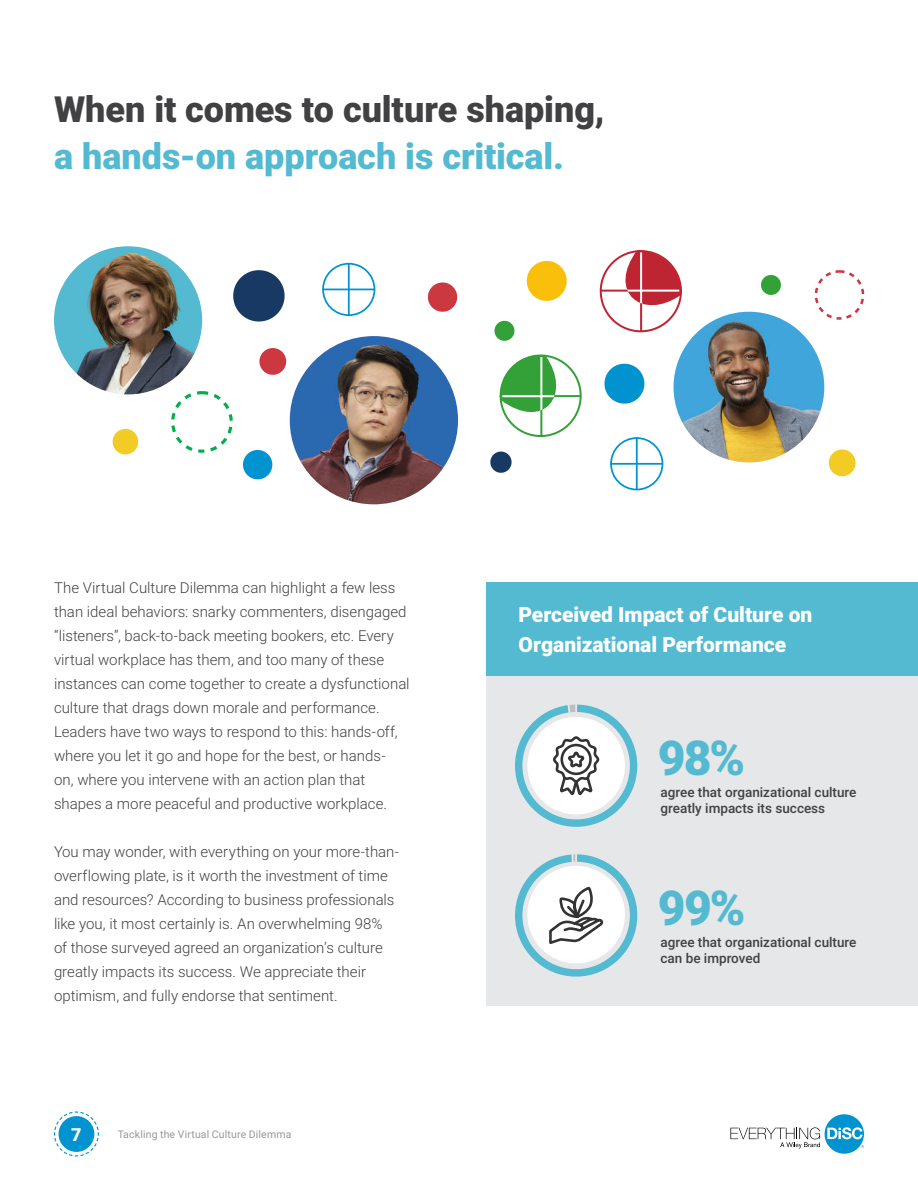
<style>
.page{position:relative;width:918px;height:1188px;background:#fff}
.page>*{position:absolute;margin:0;border:0;box-sizing:border-box;transform-origin:0 0}
.t1{font:900 48.15px "Roboto";color:#53bad1}
.t2{font:900 36px "Roboto";color:#414042}
.t3{font:900 36px "Roboto";color:#53bad1}
.t4{font:900 21px/30px "Roboto";color:#fff}
.t5{font:900 18px "Roboto";color:#fff}
.t6{font:300 15px/24px "Roboto";color:#414042}
.t7{font:500 13.5px/16.5px "Roboto";color:#414042}
.t8{font:10.5px "Roboto";letter-spacing:.015em;color:#98989a}
</style>
<div class="page">
<svg style="left:730px;top:1114px;width:134px;height:40px"></svg>
<svg style="left:54px;top:1111px;width:45px;height:46px"></svg>
<div style="left:486px;top:676px;width:432px;height:330px;background:#e6e7e8"></div>
<div style="left:486px;top:582px;width:432px;height:94px;background:#53bad1"></div>
<svg style="left:515px;top:854px;width:122px;height:123px"></svg>
<svg style="left:515px;top:705px;width:122px;height:122px"></svg>
<img style="left:54px;top:246px;width:148px;height:148px;border-radius:74px">
<img style="left:290px;top:336px;width:168px;height:168px;border-radius:84px">
<img style="left:674px;top:312px;width:150px;height:151px;border-radius:75px">
<svg style="left:499px;top:354px;width:83px;height:83px"></svg>
<svg style="left:599px;top:250px;width:83px;height:83px"></svg>
<svg style="left:604px;top:364px;width:40px;height:40px"></svg>
<svg style="left:527px;top:261px;width:40px;height:40px"></svg>
<svg style="left:494px;top:321px;width:20px;height:20px"></svg>
<svg style="left:233px;top:270px;width:52px;height:52px"></svg>
<svg style="left:259px;top:348px;width:27px;height:27px"></svg>
<svg style="left:113px;top:429px;width:25px;height:25px"></svg>
<svg style="left:829px;top:449px;width:27px;height:27px"></svg>
<svg style="left:171px;top:391px;width:62px;height:62px"></svg>
<svg style="left:815px;top:270px;width:49px;height:50px"></svg>
<svg style="left:428px;top:282px;width:29px;height:30px"></svg>
<svg style="left:243px;top:450px;width:29px;height:29px"></svg>
<svg style="left:490px;top:452px;width:22px;height:21px"></svg>
<svg style="left:761px;top:275px;width:20px;height:20px"></svg>
<div style="left:610px;top:437px;width:53px;height:53px;border:2px solid #0093d0;border-radius:50%"></div>
<hr style="left:636px;top:438px;width:2px;height:52px;background:#0093d0">
<hr style="left:611px;top:463px;width:52px;height:2px;background:#0093d0">
<div style="left:322px;top:263px;width:53px;height:53px;border:2px solid #0093d0;border-radius:50%"></div>
<hr style="left:348px;top:263px;width:2px;height:53px;background:#0093d0">
<hr style="left:323px;top:289px;width:52px;height:1px;background:#0093d0">
<h2 class="t2" style="left:54px;top:83px;width:552px">When it comes to culture shaping,</h2>
<h2 class="t3" style="left:54px;top:131px;width:512px">a hands-on approach is critical.</h2>
<p class="t6" style="left:54px;top:575px;width:357px">The Virtual Culture Dilemma can highlight a few less than ideal behaviors: snarky commenters, disengaged “listeners”, back-to-back meeting bookers, etc. Every virtual workplace has them, and too many of these instances can come together to create a dysfunctional culture that drags down morale and performance.<br>Leaders have two ways to respond to this: hands-off, where you let it go and hope for the best, or hands-<br>on, where you intervene with an action plan that shapes a more peaceful and productive workplace.</p>
<p class="t6" style="left:54px;top:839px;width:347px">You may wonder, with everything on your more-than&shy;overflowing plate, is it worth the investment of time and resources? According to business professionals like you, it most certainly is. An overwhelming 98% of those surveyed agreed an organization’s culture greatly impacts its success. We appreciate their optimism, and fully endorse that sentiment.</p>
<p class="t5" style="left:71px;top:1127px;width:12px">7</p>
<p class="t8" style="left:118px;top:1130px;width:175px">Tackling the Virtual Culture Dilemma</p>
<h3 class="t4" style="left:519px;top:598px;width:295px">Perceived Impact of Culture on<br>Organizational Performance</h3>
<h1 class="t1" style="left:658px;top:739px;width:89px">98%</h1>
<p class="t7" style="left:661px;top:785px;width:197px">agree that organizational culture greatly impacts its success</p>
<h1 class="t1" style="left:658px;top:888px;width:89px">99%</h1>
<p class="t7" style="left:661px;top:935px;width:197px">agree that organizational culture can be improved</p>
</div>
